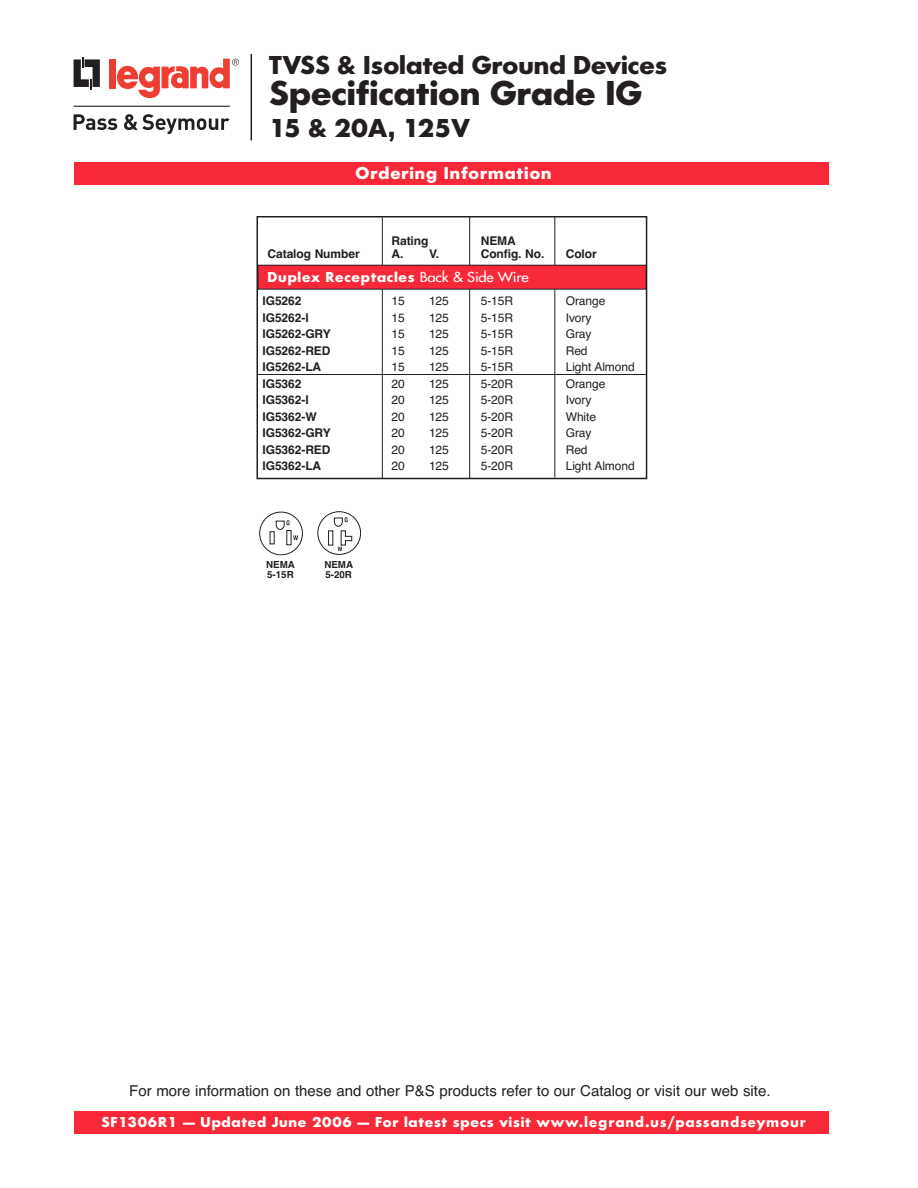
<style>
.page{position:relative;width:918px;height:1188px;background:#fff}
.page>*{position:absolute;margin:0;border:0;box-sizing:border-box;transform-origin:0 0}
.t1{font:700 36px "Futura No 2 D";color:#231f20}
.t2{font:700 27px "Futura No 2 D";color:#231f20}
.t3{font:700 18px "Futura No 2 D";letter-spacing:.05em;color:#fff}
.t4{font:700 15px "Futura No 2 D";letter-spacing:.05em;color:#fff}
.t5{font:15px "Helvetica";color:#231f20}
.t6{font:12px "Helvetica";letter-spacing:-.005em;color:#231f20}
.t7{font:700 12px "Helvetica";letter-spacing:-.005em;color:#231f20}
.t8{font:700 9.75px/10.5px "Helvetica";color:#231f20}
.s1{font-family:"Futura";font-weight:400;font-size:13.5px}
.s2{font-family:"Futura T"}
</style>
<div class="page">
<div style="left:74px;top:162px;width:754px;height:23px;background:#f72938"></div>
<hr style="left:469px;top:216px;width:1px;height:262px;background:#231f20">
<hr style="left:554px;top:216px;width:1px;height:262px;background:#231f20">
<hr style="left:382px;top:217px;width:1px;height:262px;background:#231f20">
<div style="left:258px;top:265px;width:388px;height:24px;background:#f72938"></div>
<div style="left:256px;top:216px;width:391px;height:263px;border:2px solid #231f20"></div>
<hr style="left:258px;top:374px;width:388px;height:1px;background:#231f20">
<hr style="left:251px;top:54px;width:1px;height:86px;background:#231f20">
<div style="left:74px;top:1111px;width:755px;height:23px;background:#f72938"></div>
<div style="left:259px;top:512px;width:44px;height:43px;border:1px solid #231f20;border-radius:50%"></div>
<svg style="left:276px;top:520px;width:22px;height:20px"></svg>
<div style="left:317px;top:511px;width:44px;height:44px;border:1px solid #231f20;border-radius:50%"></div>
<div style="left:328px;top:531px;width:5px;height:14px;border:1px solid #231f20"></div>
<svg style="left:334px;top:517px;width:18px;height:34px"></svg>
<svg style="left:74px;top:57px;width:26px;height:32px"></svg>
<div style="left:109px;top:59px;width:7px;height:29px;background:#ee3e34"></div>
<svg style="left:117px;top:59px;width:122px;height:40px"></svg>
<hr style="left:74px;top:106px;width:156px;height:1px;background:#231f20">
<svg style="left:74px;top:114px;width:43px;height:16px"></svg>
<svg style="left:124px;top:114px;width:106px;height:20px"></svg>
<h2 class="t2" style="left:269px;top:49px;width:399px">TVSS &amp; Isolated Ground Devices</h2>
<h1 class="t1" style="left:269px;top:72px;width:375px">Specification Grade IG</h1>
<h2 class="t2" style="left:269px;top:112px;width:202px">15 &amp; 20A, 125V</h2>
<h3 class="t3" style="left:356px;top:162px;width:197px">Ordering Information</h3>
<p class="t7" style="left:392px;top:233px;width:38px">Rating</p>
<p class="t7" style="left:481px;top:233px;width:37px">NEMA</p>
<p class="t7" style="left:268px;top:247px;width:94px">Catalog Number</p>
<p class="t7" style="left:392px;top:247px;width:49px">A. V.</p>
<p class="t7" style="left:481px;top:247px;width:65px">Config. No.</p>
<p class="t7" style="left:566px;top:247px;width:33px">Color</p>
<p class="t4" style="left:268px;top:268px;width:263px">Duplex Receptacles <span class="s1">Back &amp; Side Wire</span></p>
<p class="t7" style="left:262px;top:294px;width:40px">IG5262</p>
<p class="t6" style="left:392px;top:294px;width:15px">15</p>
<p class="t6" style="left:429px;top:294px;width:21px">125</p>
<p class="t6" style="left:481px;top:294px;width:34px">5-15R</p>
<p class="t6" style="left:566px;top:294px;width:41px">Orange</p>
<p class="t7" style="left:262px;top:311px;width:48px">IG5262-I</p>
<p class="t6" style="left:392px;top:311px;width:15px">15</p>
<p class="t6" style="left:429px;top:311px;width:21px">125</p>
<p class="t6" style="left:481px;top:311px;width:34px">5-15R</p>
<p class="t6" style="left:566px;top:311px;width:27px">Ivory</p>
<p class="t7" style="left:262px;top:327px;width:70px">IG5262-GRY</p>
<p class="t6" style="left:392px;top:327px;width:15px">15</p>
<p class="t6" style="left:429px;top:327px;width:21px">125</p>
<p class="t6" style="left:481px;top:327px;width:34px">5-15R</p>
<p class="t6" style="left:566px;top:327px;width:27px">Gray</p>
<p class="t7" style="left:262px;top:344px;width:70px">IG5262-RED</p>
<p class="t6" style="left:392px;top:344px;width:15px">15</p>
<p class="t6" style="left:429px;top:344px;width:21px">125</p>
<p class="t6" style="left:481px;top:344px;width:34px">5-15R</p>
<p class="t6" style="left:566px;top:344px;width:23px">Red</p>
<p class="t7" style="left:262px;top:360px;width:60px">IG5262-LA</p>
<p class="t6" style="left:392px;top:360px;width:15px">15</p>
<p class="t6" style="left:429px;top:360px;width:21px">125</p>
<p class="t6" style="left:481px;top:360px;width:34px">5-15R</p>
<p class="t6" style="left:566px;top:360px;width:70px">Light Almond</p>
<p class="t7" style="left:262px;top:377px;width:40px">IG5362</p>
<p class="t6" style="left:392px;top:377px;width:15px">20</p>
<p class="t6" style="left:429px;top:377px;width:21px">125</p>
<p class="t6" style="left:481px;top:377px;width:34px">5-20R</p>
<p class="t6" style="left:566px;top:377px;width:41px">Orange</p>
<p class="t7" style="left:262px;top:393px;width:48px">IG5362-I</p>
<p class="t6" style="left:392px;top:393px;width:15px">20</p>
<p class="t6" style="left:429px;top:393px;width:21px">125</p>
<p class="t6" style="left:481px;top:393px;width:34px">5-20R</p>
<p class="t6" style="left:566px;top:393px;width:27px">Ivory</p>
<p class="t7" style="left:262px;top:410px;width:56px">IG5362-W</p>
<p class="t6" style="left:392px;top:410px;width:15px">20</p>
<p class="t6" style="left:429px;top:410px;width:21px">125</p>
<p class="t6" style="left:481px;top:410px;width:34px">5-20R</p>
<p class="t6" style="left:566px;top:410px;width:32px">White</p>
<p class="t7" style="left:262px;top:426px;width:70px">IG5362-GRY</p>
<p class="t6" style="left:392px;top:426px;width:15px">20</p>
<p class="t6" style="left:429px;top:426px;width:21px">125</p>
<p class="t6" style="left:481px;top:426px;width:34px">5-20R</p>
<p class="t6" style="left:566px;top:426px;width:27px">Gray</p>
<p class="t7" style="left:262px;top:443px;width:70px">IG5362-RED</p>
<p class="t6" style="left:392px;top:443px;width:15px">20</p>
<p class="t6" style="left:429px;top:443px;width:21px">125</p>
<p class="t6" style="left:481px;top:443px;width:34px">5-20R</p>
<p class="t6" style="left:566px;top:443px;width:23px">Red</p>
<p class="t7" style="left:262px;top:459px;width:60px">IG5362-LA</p>
<p class="t6" style="left:392px;top:459px;width:15px">20</p>
<p class="t6" style="left:429px;top:459px;width:21px">125</p>
<p class="t6" style="left:481px;top:459px;width:34px">5-20R</p>
<p class="t6" style="left:566px;top:459px;width:70px">Light Almond</p>
<p class="t8" style="left:266px;top:559px;width:30px">NEMA<br>5-15R</p>
<p class="t8" style="left:324px;top:559px;width:30px">NEMA<br>5-20R</p>
<p class="t5" style="left:129px;top:1082px;width:643px">For more information on these and other P&amp;S products refer to our Catalog or visit our web site.</p>
<p class="t4" style="left:102px;top:1113px;width:706px">SF1306R1 — Updated June 2006 — For latest specs visit <span class="s2">www.legrand.us/passandseymour</span></p>
</div>
